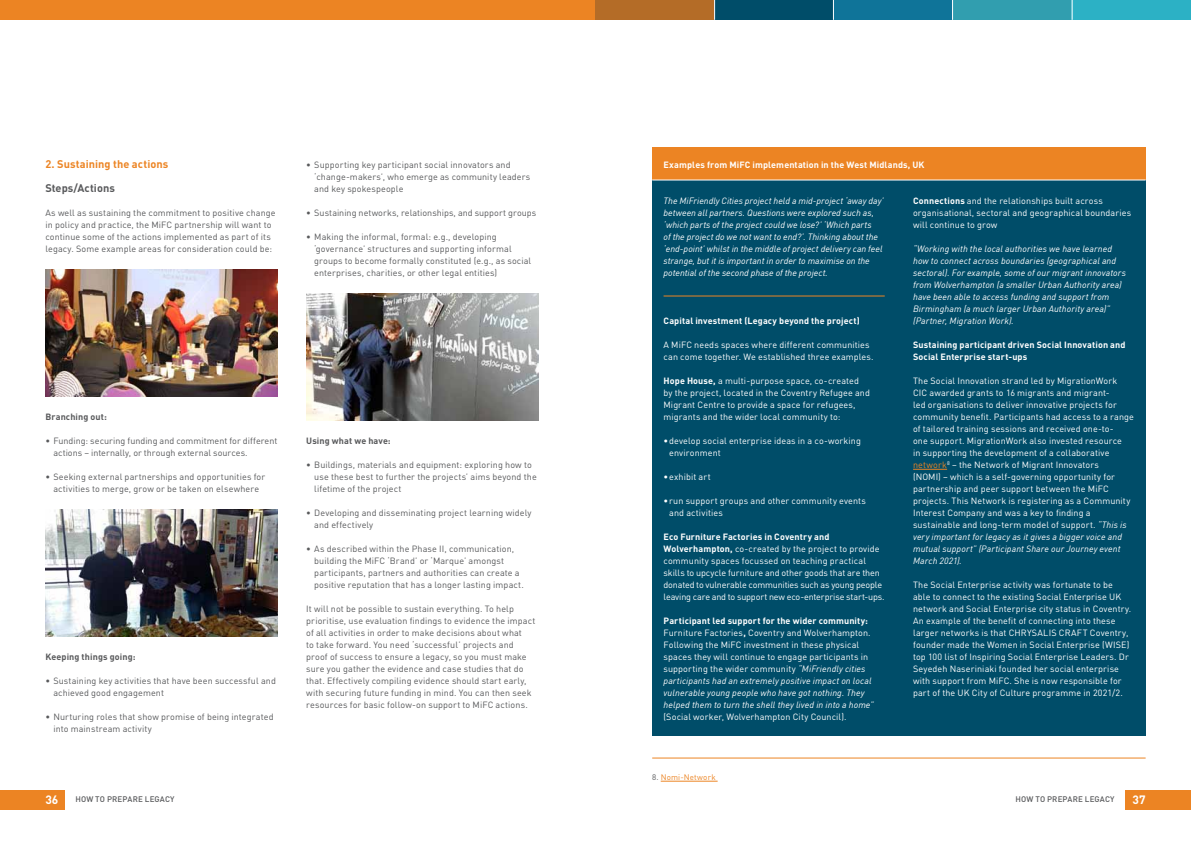
<style>
.page{position:relative;width:1191px;height:842px;background:#fff}
.page>*{position:absolute;margin:0;border:0;box-sizing:border-box;transform-origin:0 0}
.t1{font:700 12px "DIN Pro";color:#fff}
.t2{font:700 11px "DIN Pro";letter-spacing:.005em;color:#ec8423}
.t3{font:700 11px "DIN Pro";color:#58595b}
.t4{font:9px/12px "DIN Pro";letter-spacing:.01em;color:#fff}
.t5{font:9px/12px "DIN Pro";letter-spacing:.01em;color:#58595b}
.t6{font:italic 9px/12px "DIN";letter-spacing:.01em;color:#fff}
.t7{font:9px/12px "DIN Pro";letter-spacing:-.01em;color:#fff}
.t8{font:700 9px/12px "DIN Pro";letter-spacing:.015em;color:#fff}
.t9{font:700 9px "DIN Pro";letter-spacing:.015em;color:#58595b}
.t10{font:500 8px "DIN Pro";letter-spacing:.02em;color:#58595b}
.t11{font:8px "DIN Pro";letter-spacing:.015em;color:#ec8423}
.s1{font-weight:700}
.s2{font-family:"DIN";font-style:italic}
.s3{color:#58595b}
.s4{color:#ec8423}
</style>
<div class="page">
<div style="left:0;top:790px;width:65px;height:20px;background:#ec8423"></div>
<div style="left:1125px;top:790px;width:66px;height:20px;background:#ec8423"></div>
<div style="left:0;top:0;width:595px;height:20px;background:#ec8423"></div>
<div style="left:595px;top:0;width:119px;height:20px;background:#b46c27"></div>
<div style="left:714px;top:0;width:119px;height:20px;background:#004d69"></div>
<div style="left:833px;top:0;width:119px;height:20px;background:#0f7499"></div>
<div style="left:952px;top:0;width:119px;height:20px;background:#319eaf"></div>
<div style="left:1071px;top:0;width:120px;height:20px;background:#2cb1c5"></div>
<svg style="left:714px;top:0;width:1px;height:20px"></svg>
<svg style="left:833px;top:0;width:1px;height:20px"></svg>
<svg style="left:952px;top:0;width:1px;height:20px"></svg>
<svg style="left:1071px;top:0;width:1px;height:20px"></svg>
<div style="left:652px;top:147px;width:493px;height:589px;background:#004d69"></div>
<div style="left:652px;top:147px;width:493px;height:33px;background:#ec8423"></div>
<hr style="left:913px;top:469px;width:34px;height:1px;background:#ec8423">
<hr style="left:663px;top:295px;width:221px;height:1px;background:#ec8423">
<hr style="left:652px;top:180px;width:493px;height:1px;background:#fff">
<img style="left:45px;top:269px;width:233px;height:127px">
<img style="left:306px;top:293px;width:233px;height:127px">
<img style="left:45px;top:509px;width:233px;height:127px">
<hr style="left:652px;top:758px;width:493px;height:1px;background:#ec8423">
<hr style="left:660px;top:781px;width:57px;height:1px;background:#ec8423">
<p class="t2" style="left:45px;top:157px;width:124px">2. Sustaining the actions</p>
<p class="t3" style="left:45px;top:181px;width:71px">Steps/Actions</p>
<p class="t5" style="left:45px;top:206px;width:232px">As well as sustaining the commitment to positive change in policy and practice, the MiFC partnership will want to continue some of the actions implemented as part of its legacy. Some example areas for consideration could be:</p>
<p class="t5" style="left:314px;top:158px;width:217px;text-indent:-8px">• Supporting key participant social innovators and ‘change-makers’, who emerge as community leaders and key spokespeople</p>
<p class="t5" style="left:306px;top:206px;width:231px">• Sustaining networks, relationships, and support groups</p>
<p class="t5" style="left:314px;top:230px;width:218px;text-indent:-8px">• Making the informal, formal: e.g., developing ‘governance’ structures and supporting informal groups to become formally constituted (e.g., as social enterprises, charities, or other legal entities)</p>
<p class="t9" style="left:45px;top:411px;width:63px">Branching out:</p>
<p class="t5" style="left:53px;top:434px;width:225px;text-indent:-8px">• Funding: securing funding and commitment for different actions – internally, or through external sources.</p>
<p class="t5" style="left:45px;top:470px;width:221px;text-align:center">• Seeking external partnerships and opportunities for activities to merge, grow or be taken on elsewhere</p>
<p class="t9" style="left:45px;top:651px;width:92px">Keeping things going:</p>
<p class="t5" style="left:53px;top:674px;width:224px;text-indent:-8px">• Sustaining key activities that have been successful and achieved good engagement</p>
<p class="t5" style="left:53px;top:710px;width:222px;text-indent:-8px">• Nurturing roles that show promise of being integrated into mainstream activity</p>
<p class="t9" style="left:306px;top:435px;width:86px">Using what we have:</p>
<p class="t5" style="left:314px;top:458px;width:224px;text-indent:-8px">• Buildings, materials and equipment: exploring how to use these best to further the projects’ aims beyond the lifetime of the project</p>
<p class="t5" style="left:314px;top:506px;width:219px;text-indent:-8px">• Developing and disseminating project learning widely and effectively</p>
<p class="t5" style="left:314px;top:542px;width:211px;text-indent:-8px">• As described within the Phase II, communication, building the MiFC ‘Brand’ or ‘Marque’ amongst participants, partners and authorities can create a positive reputation that has a longer lasting impact.</p>
<p class="t5" style="left:306px;top:602px;width:231px">It will not be possible to sustain everything. To help prioritise, use evaluation findings to evidence the impact of all activities in order to make decisions about what<br>to take forward. You need ‘successful’ projects and proof of success to ensure a legacy, so you must make sure you gather the evidence and case studies that do that. Effectively compiling evidence should start early, with securing future funding in mind. You can then seek resources for basic follow-on support to MiFC actions.</p>
<p class="t8" style="left:663px;top:158px;width:262px">Examples from MiFC implementation in the West Midlands, UK</p>
<p class="t6" style="left:663px;top:195px;width:221px">The MiFriendly Cities project held a mid-project ‘away day’ between all partners. Questions were explored such as, ‘which parts of the project could we lose?’ ‘Which parts<br>of the project do we not want to end?’. Thinking about the ‘end-point’ whilst in the middle of project delivery can feel strange, but it is important in order to maximise on the potential of the second phase of the project.</p>
<p class="t8" style="left:663px;top:314px;width:198px">Capital investment (Legacy beyond the project)</p>
<p class="t4" style="left:663px;top:338px;width:212px">A MiFC needs spaces where different communities can come together. We established three examples.</p>
<p class="t4" style="left:663px;top:374px;width:208px"><span class="s1">Hope House,</span> a multi-purpose space, co-created by the project, located in the Coventry Refugee and Migrant Centre to provide a space for refugees, migrants and the wider local community to:</p>
<p class="t4" style="left:669px;top:434px;width:193px;text-indent:-6px">• develop social enterprise ideas in a co-working environment</p>
<p class="t4" style="left:663px;top:470px;width:49px">• exhibit art</p>
<p class="t4" style="left:669px;top:494px;width:198px;text-indent:-6px">• run support groups and other community events and activities</p>
<p class="t7" style="left:663px;top:530px;width:223px"><span class="s1">Eco Furniture Factories in Coventry and Wolverhampton,</span> co-created by the project to provide community spaces focussed on teaching practical skills to upcycle furniture and other goods that are then donated to vulnerable communities such as young people leaving care and to support new eco-enterprise start-ups.</p>
<p class="t4" style="left:663px;top:614px;width:209px"><span class="s1">Participant led support for the wider community:<br></span>Furniture Factories<span class="s1">,</span> Coventry and Wolverhampton.<br>Following the MiFC investment in these physical spaces they will continue to engage participants in supporting the wider community <span class="s2">“MiFriendly cities</span></p>
<p class="t6" style="left:663px;top:675px;width:212px">participants had an extremely positive impact on local vulnerable young people who have got nothing. They helped them to turn the shell they lived in into a home”</p>
<p class="t4" style="left:663px;top:710px;width:184px">(Social worker, Wolverhampton City Council).</p>
<p class="t11" style="left:652px;top:772px;width:65px"><span class="s3">8.</span> Nomi-Network</p>
<p class="t4" style="left:913px;top:194px;width:220px"><span class="s1">Connections</span> and the relationships built across organisational, sectoral and geographical boundaries will continue to grow</p>
<p class="t6" style="left:913px;top:243px;width:214px">“Working with the local authorities we have learned how to connect across boundaries (geographical and sectoral). For example, some of our migrant innovators from Wolverhampton (a smaller Urban Authority area) have been able to access funding and support from Birmingham (a much larger Urban Authority area)” (Partner, Migration Work).</p>
<p class="t8" style="left:913px;top:338px;width:214px">Sustaining participant driven Social Innovation and<br>Social Enterprise start-ups</p>
<p class="t4" style="left:913px;top:374px;width:222px">The Social Innovation strand led by MigrationWork<br>CIC awarded grants to 16 migrants and migrant-<br>led organisations to deliver innovative projects for community benefit. Participants had access to a range of tailored training sessions and received one-to-<br>one support. MigrationWork also invested resource<br>in supporting the development of a collaborative <span class="s4">network</span><sup>8</sup> – the Network of Migrant Innovators<br>(NOMI) – which is a self-governing opportunity for partnership and peer support between the MiFC projects. This Network is registering as a Community Interest Company and was a key to finding a sustainable and long-term model of support. <span class="s2">“This is</span></p>
<p class="t6" style="left:913px;top:531px;width:210px">very important for legacy as it gives a bigger voice and mutual support” (Participant Share our Journey event<br>March 2021).</p>
<p class="t4" style="left:913px;top:578px;width:220px">The Social Enterprise activity was fortunate to be able to connect to the existing Social Enterprise UK network and Social Enterprise city status in Coventry.<br>An example of the benefit of connecting into these larger networks is that CHRYSALIS CRAFT Coventry, founder made the Women in Social Enterprise (WISE) top 100 list of Inspiring Social Enterprise Leaders. Dr Seyedeh Naseriniaki founded her social enterprise with support from MiFC. She is now responsible for part of the UK City of Culture programme in 2021/2.</p>
<h1 class="t1" style="left:45px;top:792px;width:15px">36</h1>
<p class="t10" style="left:75px;top:794px;width:101px">HOW TO PREPARE LEGACY</p>
<p class="t10" style="left:1015px;top:794px;width:101px">HOW TO PREPARE LEGACY</p>
<h1 class="t1" style="left:1132px;top:792px;width:15px">37</h1>
</div>
